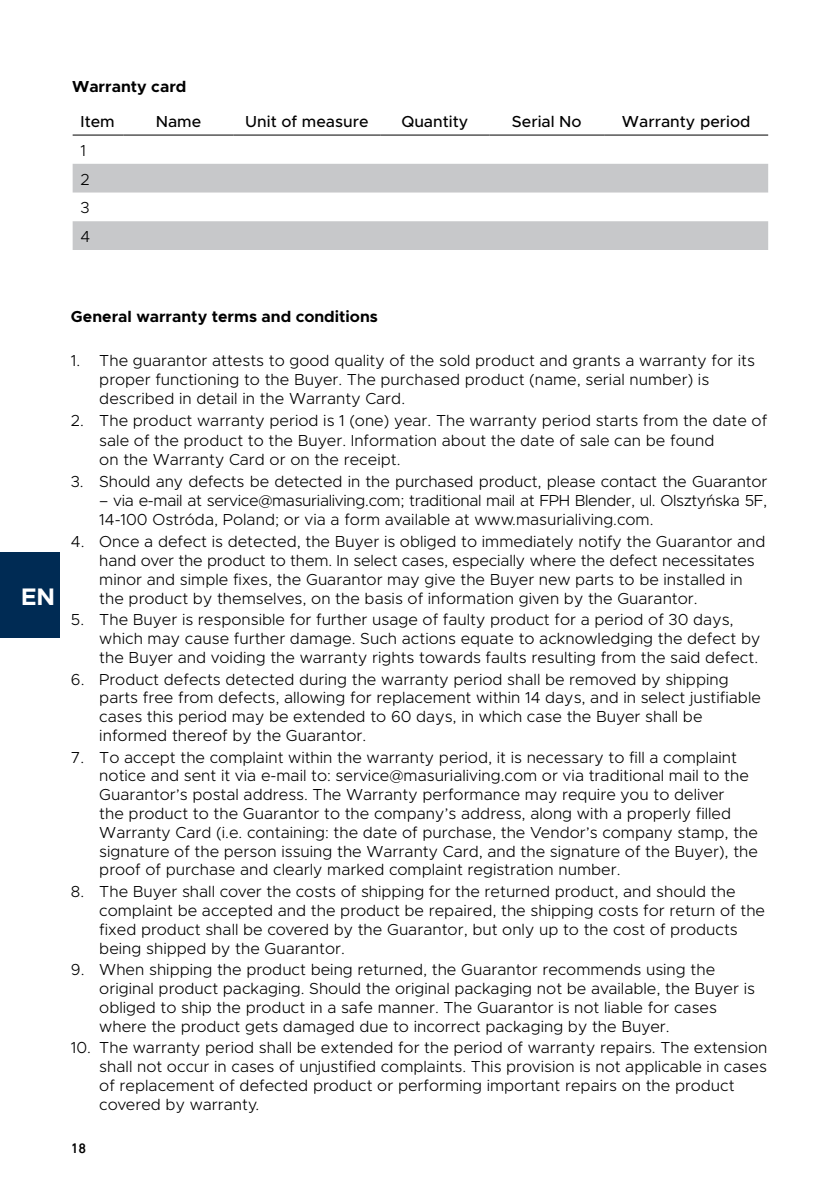
<style>
.page{position:relative;width:840px;height:1191px;background:#fff}
.page>*{position:absolute;margin:0;border:0;box-sizing:border-box;transform-origin:0 0}
.t1{font:700 24px "Metropolis";color:#fff}
.t2{font:300 16px/18.8px "Metropolis";color:#000}
.t3{font:300 16px/19.2px "Metropolis";letter-spacing:-.02em;color:#000}
.t4{font:500 16px "Metropolis";color:#000}
.t5{font:700 16px "Metropolis";color:#000}
.t6{font:500 14px "DIN Next LT Pro";color:#000}
</style>
<div class="page">
<svg style="left:73px;top:164px;width:694px;height:86px;fill:#c7c8ca"></svg>
<hr style="left:73px;top:135px;width:50px;height:1px;background:#000">
<hr style="left:123px;top:135px;width:110px;height:1px;background:#000">
<hr style="left:233px;top:135px;width:147px;height:1px;background:#000">
<hr style="left:380px;top:135px;width:109px;height:1px;background:#000">
<hr style="left:489px;top:135px;width:114px;height:1px;background:#000">
<hr style="left:603px;top:135px;width:164px;height:1px;background:#000">
<div style="left:0;top:553px;width:60px;height:85px;background:#002b54"></div>
<p class="t5" style="left:72px;top:76px;width:116px">Warranty card</p>
<p class="t4" style="left:81px;top:112px;width:36px">Item</p>
<p class="t4" style="left:156px;top:112px;width:47px">Name</p>
<p class="t4" style="left:245px;top:112px;width:125px">Unit of measure</p>
<p class="t4" style="left:401px;top:112px;width:68px">Quantity</p>
<p class="t4" style="left:511px;top:112px;width:71px">Serial No</p>
<p class="t4" style="left:621px;top:112px;width:130px">Warranty period</p>
<p class="t2" style="left:81px;top:136px;width:11px;line-height:28.8px">1<br>2<br>3<br>4</p>
<h1 class="t1" style="left:21px;top:581px;width:35px">EN</h1>
<p class="t5" style="left:71px;top:306px;width:308px">General warranty terms and conditions</p>
<p class="t2" style="left:99px;top:351px;width:656px;text-indent:-28px">1. The guarantor attests to good quality of the sold product and grants a warranty for its proper functioning to the Buyer. The purchased product (name, serial number) is described in detail in the Warranty Card.</p>
<p class="t2" style="left:99px;top:411px;width:669px;text-indent:-28px">2. The product warranty period is 1 (one) year. The warranty period starts from the date of sale of the product to the Buyer. Information about the date of sale can be found<br>on the Warranty Card or on the receipt.</p>
<p class="t2" style="left:71px;top:472px;width:697px">3. Should any defects be detected in the purchased product, please contact the Guarantor</p>
<p class="t3" style="left:99px;top:491px;width:669px">– via e-mail at service@masurialiving.com; traditional mail at FPH Blender, ul. Olsztyńska 5F,<br>14-100 Ostróda, Poland; or via a form available at www.masurialiving.com.</p>
<p class="t2" style="left:99px;top:532px;width:667px;text-indent:-28px">4. Once a defect is detected, the Buyer is obliged to immediately notify the Guarantor and hand over the product to them. In select cases, especially where the defect necessitates minor and simple fixes, the Guarantor may give the Buyer new parts to be installed in the product by themselves, on the basis of information given by the Guarantor.</p>
<p class="t2" style="left:99px;top:610px;width:662px;text-indent:-28px">5. The Buyer is responsible for further usage of faulty product for a period of 30 days, which may cause further damage. Such actions equate to acknowledging the defect by the Buyer and voiding the warranty rights towards faults resulting from the said defect.</p>
<p class="t2" style="left:99px;top:669px;width:662px;text-indent:-28px">6. Product defects detected during the warranty period shall be removed by shipping parts free from defects, allowing for replacement within 14 days, and in select justifiable cases this period may be extended to 60 days, in which case the Buyer shall be informed thereof by the Guarantor.</p>
<p class="t2" style="left:99px;top:747px;width:660px;text-indent:-28px">7. To accept the complaint within the warranty period, it is necessary to fill a complaint notice and sent it via e-mail to: service@masurialiving.com or via traditional mail to the Guarantor’s postal address. The Warranty performance may require you to deliver<br>the product to the Guarantor to the company’s address, along with a properly filled Warranty Card (i.e. containing: the date of purchase, the Vendor’s company stamp, the signature of the person issuing the Warranty Card, and the signature of the Buyer), the proof of purchase and clearly marked complaint registration number.</p>
<p class="t2" style="left:99px;top:882px;width:667px;text-indent:-28px">8. The Buyer shall cover the costs of shipping for the returned product, and should the complaint be accepted and the product be repaired, the shipping costs for return of the fixed product shall be covered by the Guarantor, but only up to the cost of products being shipped by the Guarantor.</p>
<p class="t2" style="left:99px;top:960px;width:656px;text-indent:-28px">9. When shipping the product being returned, the Guarantor recommends using the original product packaging. Should the original packaging not be available, the Buyer is obliged to ship the product in a safe manner. The Guarantor is not liable for cases where the product gets damaged due to incorrect packaging by the Buyer.</p>
<p class="t2" style="left:99px;top:1038px;width:669px;text-indent:-28px">10. The warranty period shall be extended for the period of warranty repairs. The extension shall not occur in cases of unjustified complaints. This provision is not applicable in cases of replacement of defected product or performing important repairs on the product covered by warranty.</p>
<p class="t6" style="left:71px;top:1139px;width:17px">18</p>
</div>
